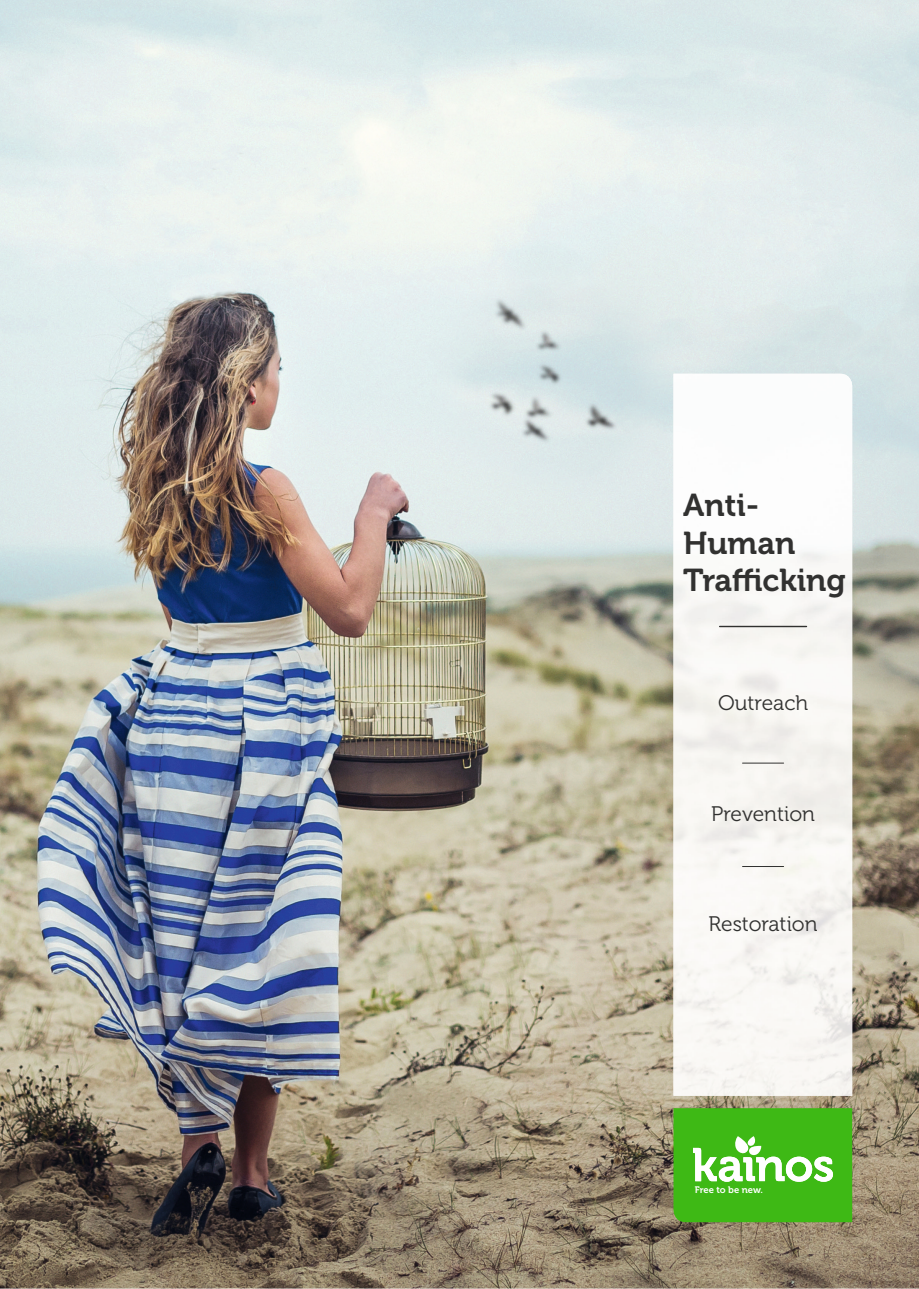
<style>
.page{position:relative;width:919px;height:1289px;background:#fff}
.page>*{position:absolute;margin:0;border:0;box-sizing:border-box;transform-origin:0 0}
.t1{font:31.5px/37.8px "Museo 700";color:#313130}
.t2{font:21px "Museo 300";color:#313130}
.t3{font:9.45px "Museo 700";color:#fff}
</style>
<div class="page">
<img style="left:0;top:0;width:918px;height:1288px">
<svg style="left:673px;top:1108px;width:179px;height:114px;background:#54c030"></svg>
<img style="left:673px;top:374px;width:179px;height:721px">
<hr style="left:719px;top:625px;width:87px;height:2px;background:#313130">
<hr style="left:742px;top:762px;width:41px;height:1px;background:#313130">
<hr style="left:742px;top:866px;width:41px;height:1px;background:#313130">
<h1 class="t1" style="left:683px;top:486px;width:164px">Anti-<br>Human<br>Trafficking</h1>
<p class="t2" style="left:718px;top:691px;width:91px">Outreach</p>
<p class="t2" style="left:711px;top:802px;width:105px">Prevention</p>
<p class="t2" style="left:708px;top:912px;width:110px">Restoration</p>
<p class="t3" style="left:694px;top:1184px;width:70px">Free to be new.</p>
</div>
